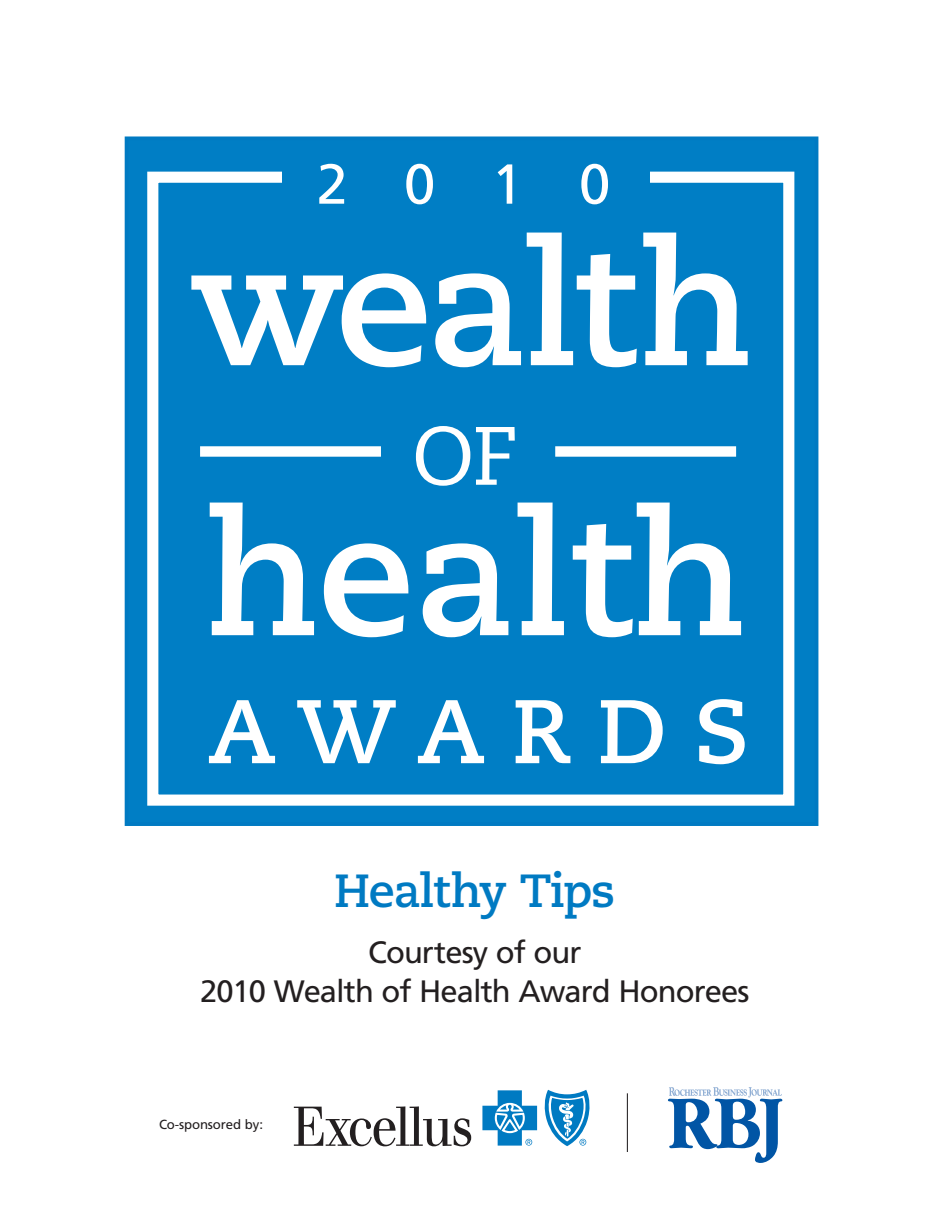
<style>
.page{position:relative;width:945px;height:1215px;background:#fff}
.page>*{position:absolute;margin:0;border:0;box-sizing:border-box;transform-origin:0 0}
.t1{font:56.25px "Frutiger";color:#fff}
.t2{font:700 46.35px "Caecilia";letter-spacing:-.03em;color:#007ac2}
.t3{font:30.9px/38.7px "Frutiger";letter-spacing:-.03em;color:#231f20;text-align:center}
.t4{font:13.2px "Frutiger";letter-spacing:-.01em;color:#231f20}
</style>
<div class="page">
<div style="left:127px;top:138px;width:690px;height:686px;background:#007ec5"></div>
<div style="left:125px;top:136px;width:693px;height:690px;border:4px solid #007ac2"></div>
<svg style="left:191px;top:273px;width:235px;height:94px"></svg>
<svg style="left:435px;top:273px;width:86px;height:94px"></svg>
<svg style="left:527px;top:233px;width:110px;height:134px"></svg>
<svg style="left:643px;top:233px;width:105px;height:132px"></svg>
<svg style="left:210px;top:503px;width:104px;height:132px"></svg>
<svg style="left:324px;top:543px;width:84px;height:94px"></svg>
<svg style="left:423px;top:543px;width:85px;height:94px"></svg>
<svg style="left:518px;top:503px;width:46px;height:132px"></svg>
<svg style="left:573px;top:503px;width:168px;height:134px"></svg>
<svg style="left:416px;top:426px;width:54px;height:60px"></svg>
<svg style="left:476px;top:427px;width:39px;height:58px"></svg>
<div style="left:147px;top:172px;width:647px;height:634px;border:11px solid #fff"></div>
<div style="left:200px;top:446px;width:181px;height:11px;background:#fff"></div>
<div style="left:555px;top:446px;width:181px;height:11px;background:#fff"></div>
<div style="left:282px;top:149px;width:367px;height:63px;background:#007ec5"></div>
<svg style="left:209px;top:700px;width:66px;height:63px"></svg>
<svg style="left:297px;top:700px;width:99px;height:63px"></svg>
<svg style="left:418px;top:700px;width:66px;height:63px"></svg>
<svg style="left:516px;top:700px;width:54px;height:63px"></svg>
<svg style="left:601px;top:700px;width:62px;height:63px"></svg>
<svg style="left:699px;top:699px;width:46px;height:65px"></svg>
<svg style="left:294px;top:1106px;width:177px;height:40px"></svg>
<svg style="left:482px;top:1090px;width:55px;height:56px"></svg>
<svg style="left:544px;top:1090px;width:46px;height:56px"></svg>
<hr style="left:627px;top:1093px;width:1px;height:59px;background:#231f20">
<svg style="left:668px;top:1087px;width:114px;height:76px"></svg>
<h1 class="t1" style="left:316px;top:151px;width:295px">2010</h1>
<h2 class="t2" style="left:334px;top:864px;width:283px">Healthy Tips</h2>
<p class="t3" style="left:200px;top:934px;width:551px">Courtesy of our<br>2010 Wealth of Health Award Honorees</p>
<p class="t4" style="left:159px;top:1116px;width:106px">Co-sponsored by:</p>
</div>
